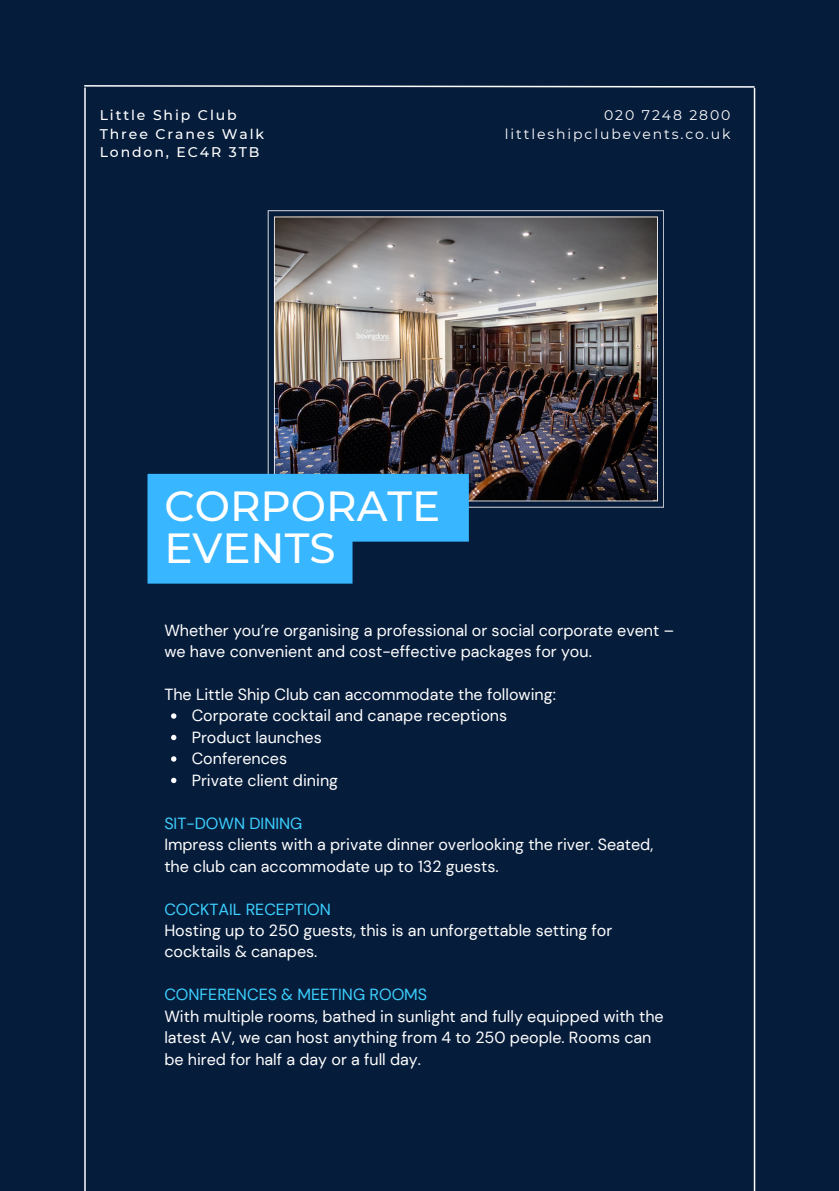
<style>
.page{position:relative;width:839px;height:1191px;background:#fff}
.page>*{position:absolute;margin:0;border:0;box-sizing:border-box;transform-origin:0 0}
.t1{font:500 42px/42px "Montserrat";color:#fff}
.t2{font:16px/21.4px "DM Sans";color:#fff}
.t3{font:16px "DM Sans";color:#3cd0ff}
.t4{font:500 14px/18.6px "Montserrat";letter-spacing:.135em;color:#fff}
.t5{font:14px/18.6px "Montserrat";letter-spacing:.135em;color:#fff;text-align:right}
</style>
<div class="page">
<div style="left:0;top:0;width:838px;height:1191px;background:#061c3b"></div>
<svg style="left:84px;top:85px;width:671px;height:3px"></svg>
<hr style="left:84px;top:88px;width:2px;height:1103px;background:#fff">
<hr style="left:753px;top:88px;width:2px;height:1103px;background:#fff">
<svg style="left:171px;top:713px;width:5px;height:6px"></svg>
<svg style="left:171px;top:735px;width:5px;height:5px"></svg>
<svg style="left:171px;top:756px;width:5px;height:6px"></svg>
<svg style="left:171px;top:778px;width:5px;height:5px"></svg>
<img style="left:268px;top:210px;width:396px;height:298px">
<svg style="left:147px;top:474px;width:322px;height:110px;background:#309fe2"></svg>
<p class="t4" style="left:100px;top:106px;width:166px">Little Ship Club<br>Three Cranes Walk<br>London, EC4R 3TB</p>
<p class="t5" style="left:505px;top:106px;width:227px">020 7248 2800 littleshipclubevents.co.uk</p>
<h1 class="t1" style="left:164px;top:485px;width:277px">CORPORATE<br>EVENTS</h1>
<p class="t2" style="left:164px;top:619px;width:511px">Whether you’re organising a professional or social corporate event – we have convenient and cost-effective packages for you.</p>
<p class="t2" style="left:164px;top:684px;width:393px">The Little Ship Club can accommodate the following:</p>
<p class="t2" style="left:192px;top:705px;width:317px">Corporate cocktail and canape receptions<br>Product launches<br>Conferences<br>Private client dining</p>
<p class="t3" style="left:164px;top:813px;width:140px">SIT-DOWN DINING</p>
<p class="t2" style="left:164px;top:834px;width:490px">Impress clients with a private dinner overlooking the river. Seated, the club can accommodate up to 132 guests.</p>
<p class="t3" style="left:164px;top:899px;width:168px">COCKTAIL RECEPTION</p>
<p class="t2" style="left:164px;top:920px;width:449px">Hosting up to 250 guests, this is an unforgettable setting for cocktails &amp; canapes.</p>
<p class="t3" style="left:164px;top:985px;width:264px">CONFERENCES &amp; MEETING ROOMS</p>
<p class="t2" style="left:164px;top:1006px;width:501px">With multiple rooms, bathed in sunlight and fully equipped with the latest AV, we can host anything from 4 to 250 people. Rooms can be hired for half a day or a full day.</p>
</div>
